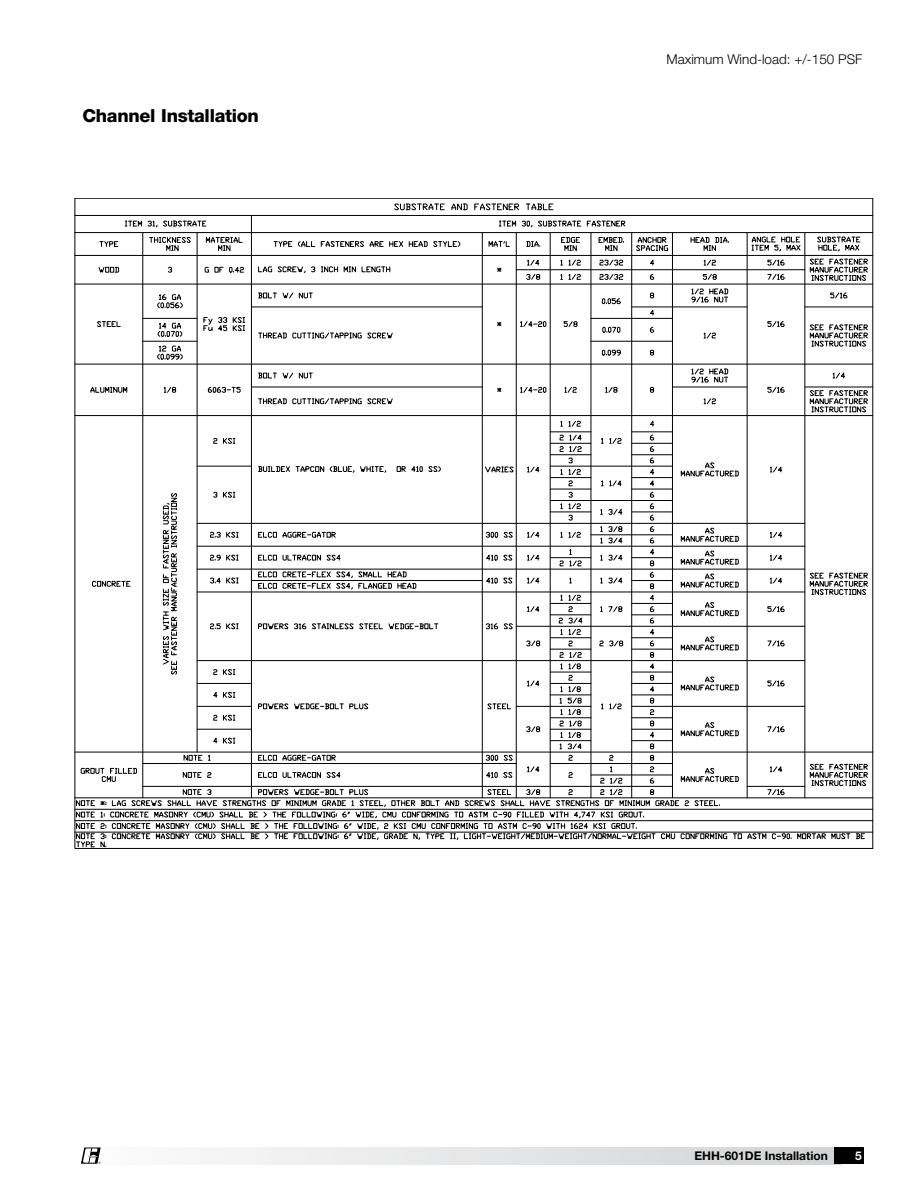
<style>
.page{position:relative;width:918px;height:1188px;background:#fff}
.page>*{position:absolute;margin:0;border:0;box-sizing:border-box;transform-origin:0 0}
.t1{font:800 18px "Helvetica Neue LT Std";letter-spacing:-.015em;color:#000}
.t2{font:300 13.5px "Helvetica Neue LT Std";color:#000}
.t3{font:700 12px "Helvetica Neue LT Std";color:#000}
.t4{font:700 12px "Helvetica Neue LT Std";color:#fff}
</style>
<div class="page">
<div style="left:81px;top:1148px;width:760px;height:16px;background:linear-gradient(to right,#fcfcfd,#d1d3d4)"></div>
<div style="left:834px;top:1148px;width:30px;height:16px;background:#000"></div>
<svg style="left:81px;top:1148px;width:20px;height:16px"></svg>
<svg style="left:75px;top:198px;width:798px;height:651px"></svg>
<hr style="left:143px;top:233px;width:1px;height:565px;background:#000">
<hr style="left:197px;top:233px;width:1px;height:519px;background:#000">
<hr style="left:251px;top:215px;width:1px;height:583px;background:#000">
<hr style="left:482px;top:233px;width:1px;height:565px;background:#000">
<hr style="left:516px;top:233px;width:1px;height:565px;background:#000">
<hr style="left:550px;top:233px;width:1px;height:565px;background:#000">
<hr style="left:591px;top:233px;width:1px;height:565px;background:#000">
<hr style="left:631px;top:233px;width:1px;height:565px;background:#000">
<hr style="left:672px;top:233px;width:1px;height:565px;background:#000">
<hr style="left:747px;top:233px;width:1px;height:565px;background:#000">
<hr style="left:805px;top:233px;width:1px;height:565px;background:#000">
<hr style="left:873px;top:198px;width:1px;height:650px;background:#000">
<h1 class="t1" style="left:83px;top:105px;width:178px">Channel Installation</h1>
<p class="t2" style="left:667px;top:51px;width:197px">Maximum Wind-load: +/-150 PSF</p>
<p class="t3" style="left:694px;top:1148px;width:135px">EHH-601DE Installation</p>
<p class="t4" style="left:855px;top:1148px;width:8px">5</p>
</div>
